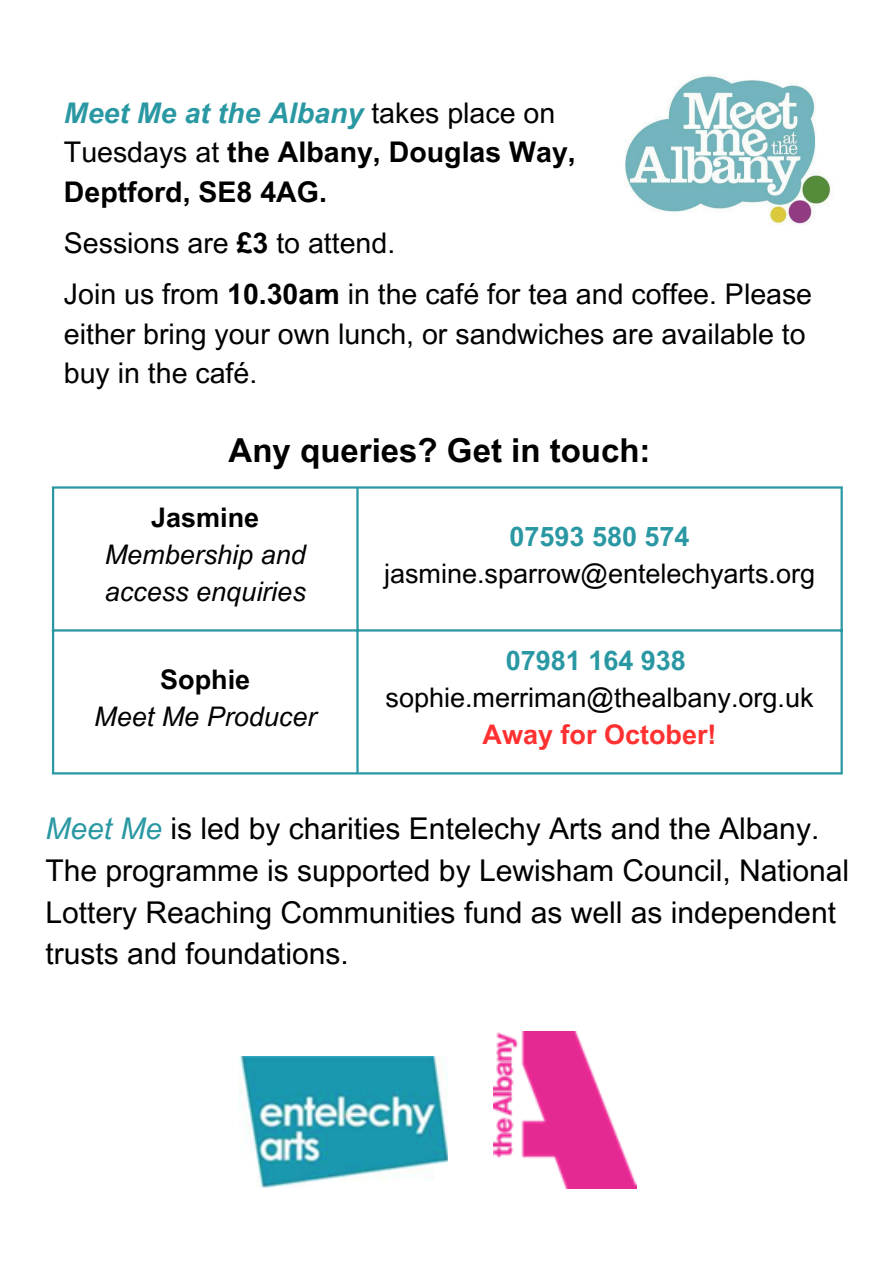
<style>
.page{position:relative;width:894px;height:1264px;background:#fff}
.page>*{position:absolute;margin:0;border:0;box-sizing:border-box;transform-origin:0 0}
.t1{font:700 33px "Arial MT Pro";color:#000}
.t2{font:30px/41.7px "Arial MT Pro";color:#000}
.t3{font:28.5px/39.3px "Arial MT Pro";color:#000}
.t4{font:700 28.5px "Arial MT Pro";color:#000}
.t5{font:italic 700 28.5px "Arial MT Pro";color:#2a98a3}
.t6{font:27px "Arial MT Pro";color:#000}
.t7{font:italic 27px/37.2px "Arial MT Pro";color:#000}
.t8{font:700 27px "Arial MT Pro";color:#2a98a3}
.t9{font:700 27px "Arial MT Pro";color:#ff3131}
.t10{font:700 27px "Arial MT Pro";color:#000}
.s1{font-weight:400;font-style:normal;color:#000}
.s2{font-weight:400}
.s3{font-weight:700}
.s4{font-style:italic;color:#2a98a3}
</style>
<div class="page">
<hr style="left:52px;top:488px;width:2px;height:284px;background:#2a98a3">
<hr style="left:356px;top:488px;width:2px;height:284px;background:#2a98a3">
<hr style="left:840px;top:488px;width:2px;height:284px;background:#2a98a3">
<hr style="left:52px;top:486px;width:790px;height:2px;background:#2a98a3">
<hr style="left:52px;top:629px;width:790px;height:2px;background:#2a98a3">
<hr style="left:52px;top:772px;width:790px;height:2px;background:#2a98a3">
<img style="left:240px;top:1056px;width:207px;height:132px">
<img style="left:493px;top:1031px;width:142px;height:157px">
<img style="left:625px;top:75px;width:206px;height:150px">
<p class="t5" style="left:64px;top:102px;width:492px">Meet Me at the Albany <span class="s1">takes place on</span></p>
<p class="t4" style="left:64px;top:142px;width:513px"><span class="s2">Tuesdays at</span> the Albany, Douglas Way,</p>
<p class="t4" style="left:64px;top:181px;width:264px">Deptford, SE8 4AG.</p>
<p class="t3" style="left:64px;top:226px;width:333px">Sessions are <span class="s3">£3</span> to attend.</p>
<h2 class="t3" style="left:64px;top:278px;width:749px">Join us from <span class="s3">10.30am</span> in the café for tea and coffee. Please either bring your own lunch, or sandwiches are available to buy in the café.</h2>
<p class="t1" style="left:228px;top:438px;width:423px">Any queries? Get in touch:</p>
<p class="t10" style="left:151px;top:507px;width:109px">Jasmine</p>
<p class="t7" style="left:105px;top:539px;width:202px">Membership and access enquiries</p>
<p class="t10" style="left:160px;top:669px;width:91px">Sophie</p>
<p class="t7" style="left:94px;top:701px;width:223px">Meet Me Producer</p>
<p class="t8" style="left:509px;top:526px;width:182px">07593 580 574</p>
<p class="t6" style="left:384px;top:563px;width:432px">jasmine.sparrow@entelechyarts.org</p>
<h1 class="t8" style="left:505px;top:650px;width:182px">07981 164 938</h1>
<p class="t6" style="left:385px;top:687px;width:429px">sophie.merriman@thealbany.org.uk</p>
<p class="t9" style="left:482px;top:724px;width:235px">Away for October!</p>
<p class="t2" style="left:45px;top:811px;width:805px"><span class="s4">Meet Me</span> is led by charities Entelechy Arts and the Albany.<br>The programme is supported by Lewisham Council, National Lottery Reaching Communities fund as well as independent trusts and foundations.</p>
</div>
